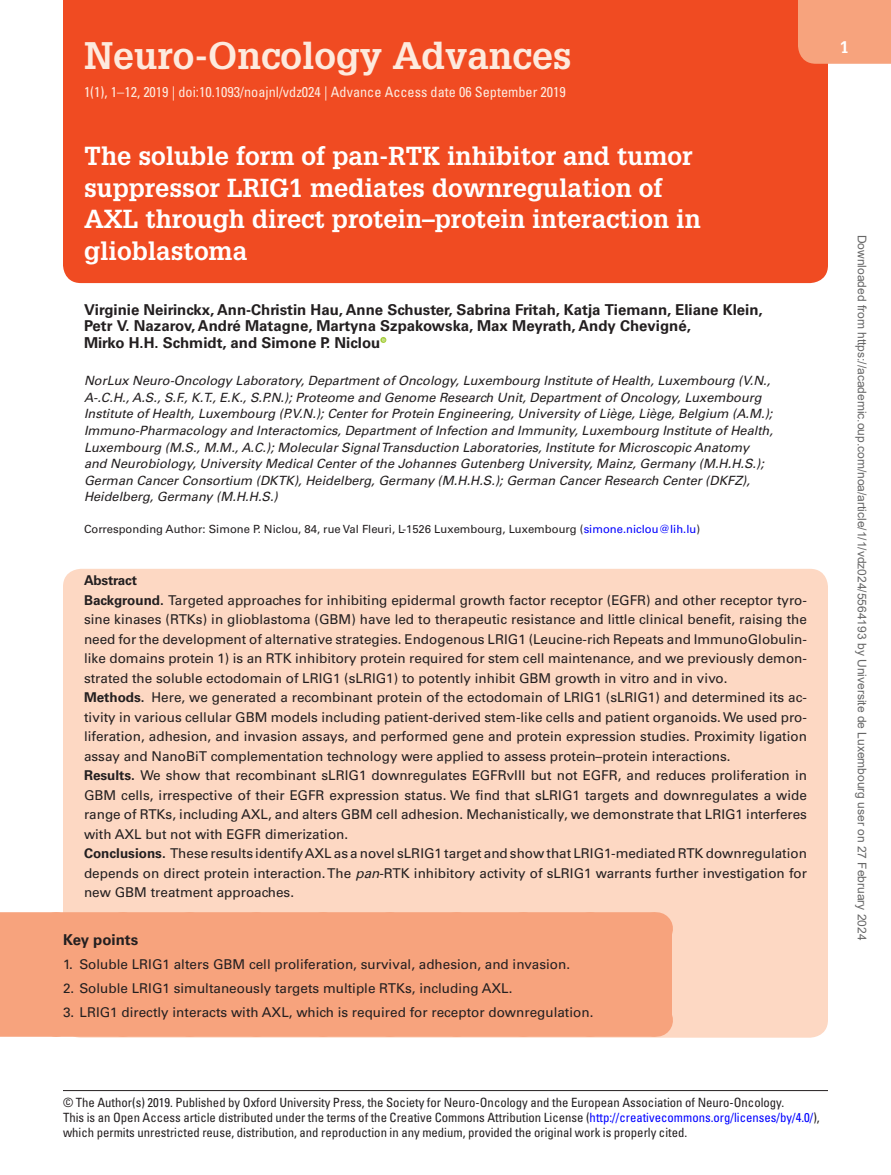
<style>
.page{position:relative;width:891px;height:1175px;background:#fff}
.page>*{position:absolute;margin:0;border:0;box-sizing:border-box;transform-origin:0 0}
.t1{font:700 37.5px "Glypha LT Std";color:#fdeade}
.t2{font:700 25.5px/31.5px "Glypha LT Std";color:#fff}
.t3{font:700 16.5px "Glypha LT Std";color:#fff}
.t4{font:700 15px/16.5px "Univers LT Std";color:#231f20}
.t5{font:condensed 14.25px "Univers LT Std";color:#fdeade}
.t6{font:13.5px/19.5px "Univers LT Std";color:#231f20}
.t7{font:italic 12.75px/16.5px "Univers LT Std";color:#231f20}
.t8{font:condensed 12.75px/15px "Univers LT Std";color:#231f20}
.t9{font:12px "Arial";color:#666}
.t10{font:11.25px "Univers LT Std";color:#231f20}
.s1{color:#00f}
.s2{font-weight:700}
.s3{font-style:italic}
</style>
<div class="page">
<div style="left:63px;top:0;width:765px;height:166px;background:#f04b22"></div>
<div style="left:798px;top:0;width:93px;height:64px;background:#f7a37d"></div>
<hr style="left:63px;top:1090px;width:765px;height:1px;background:#231f20">
<div style="left:63px;top:569px;width:765px;height:468px;background:#fdd8c3;border-radius:18px"></div>
<div style="left:0;top:929px;width:672px;height:35px;background:#f7a37d"></div>
<div style="left:0;top:912px;width:656px;height:33px;background:#f7a37d"></div>
<svg style="left:58px;top:912px;width:564px;height:1px"></svg>
<hr style="left:656px;top:912px;width:1px;height:33px;background:#f7a37d">
<div style="left:0;top:946px;width:672px;height:40px;background:#f7a37d"></div>
<div style="left:0;top:970px;width:672px;height:40px;background:#f7a37d"></div>
<div style="left:0;top:994px;width:672px;height:27px;background:#f7a37d"></div>
<div style="left:0;top:1003px;width:656px;height:33px;background:#f7a37d"></div>
<hr style="left:656px;top:1003px;width:1px;height:33px;background:#f7a37d">
<svg style="left:380px;top:337px;width:6px;height:6px"></svg>
<div style="left:63px;top:166px;width:765px;height:117px;background:#f04b22"></div>
<h1 class="t1" style="left:84px;top:32px;width:489px">Neuro-Oncology Advances</h1>
<p class="t5" style="left:84px;top:83px;width:483px">1(1), 1–12, 2019 | doi:10.1093/noajnl/vdz024 | Advance Access date 06 September 2019</p>
<h2 class="t2" style="left:84px;top:140px;width:618px">The soluble form of pan-RTK inhibitor and tumor suppressor LRIG1 mediates downregulation of AXL through direct protein–protein interaction in glioblastoma</h2>
<p class="t4" style="left:84px;top:301px;width:680px">Virginie Neirinckx, Ann-Christin Hau, Anne Schuster, Sabrina Fritah, Katja Tiemann, Eliane Klein,<br>Petr V. Nazarov, André Matagne, Martyna Szpakowska, Max Meyrath, Andy Chevigné,<br>Mirko H.H. Schmidt, and Simone P. Niclou</p>
<p class="t7" style="left:84px;top:373px;width:690px">NorLux Neuro-Oncology Laboratory, Department of Oncology, Luxembourg Institute of Health, Luxembourg (V.N., A-.C.H., A.S., S.F., K.T., E.K., S.P.N.); Proteome and Genome Research Unit, Department of Oncology, Luxembourg Institute of Health, Luxembourg (P.V.N.); Center for Protein Engineering, University of Liège, Liège, Belgium (A.M.); Immuno-Pharmacology and Interactomics, Department of Infection and Immunity, Luxembourg Institute of Health, Luxembourg (M.S., M.M., A.C.); Molecular Signal Transduction Laboratories, Institute for Microscopic Anatomy and Neurobiology, University Medical Center of the Johannes Gutenberg University, Mainz, Germany (M.H.H.S.); German Cancer Consortium (DKTK), Heidelberg, Germany (M.H.H.S.); German Cancer Research Center (DKFZ), Heidelberg, Germany (M.H.H.S.)</p>
<p class="t10" style="left:84px;top:522px;width:618px">Corresponding Author: Simone P. Niclou, 84, rue Val Fleuri, L-1526 Luxembourg, Luxembourg (<span class="s1">simone.niclou@lih.lu</span>)</p>
<p class="t6" style="left:84px;top:570px;width:725px"><span class="s2">Abstract<br>Background.</span> Targeted approaches for inhibiting epidermal growth factor receptor (EGFR) and other receptor tyro&shy;sine kinases (RTKs) in glioblastoma (GBM) have led to therapeutic resistance and little clinical benefit, raising the need for the development of alternative strategies. Endogenous LRIG1 (Leucine-rich Repeats and ImmunoGlobulin&shy;like domains protein 1) is an RTK inhibitory protein required for stem cell maintenance, and we previously demon&shy;strated the soluble ectodomain of LRIG1 (sLRIG1) to potently inhibit GBM growth in vitro and in vivo.<br><span class="s2">Methods.</span> Here, we generated a recombinant protein of the ectodomain of LRIG1 (sLRIG1) and determined its ac&shy;tivity in various cellular GBM models including patient-derived stem-like cells and patient organoids. We used pro&shy;liferation, adhesion, and invasion assays, and performed gene and protein expression studies. Proximity ligation assay and NanoBiT complementation technology were applied to assess protein–protein interactions.<br><span class="s2">Results.</span> We show that recombinant sLRIG1 downregulates EGFRvIII but not EGFR, and reduces proliferation in GBM cells, irrespective of their EGFR expression status. We find that sLRIG1 targets and downregulates a wide range of RTKs, including AXL, and alters GBM cell adhesion. Mechanistically, we demonstrate that LRIG1 interferes with AXL but not with EGFR dimerization.<br><span class="s2">Conclusions.</span> These results identify AXL as a novel sLRIG1 target and show that LRIG1-mediated RTK downregulation depends on direct protein interaction. The <span class="s3">pan</span>-RTK inhibitory activity of sLRIG1 warrants further investigation for new GBM treatment approaches.</p>
<p class="t4" style="left:63px;top:931px;width:77px">Key points</p>
<p class="t6" style="left:63px;top:954px;width:509px">1. Soluble LRIG1 alters GBM cell proliferation, survival, adhesion, and invasion.</p>
<p class="t6" style="left:63px;top:978px;width:451px">2. Soluble LRIG1 simultaneously targets multiple RTKs, including AXL.</p>
<p class="t6" style="left:63px;top:1002px;width:532px">3. LRIG1 directly interacts with AXL, which is required for receptor downregulation.</p>
<p class="t3" style="left:840px;top:37px;width:11px">1</p>
<p class="t9" style="left:866px;top:235px;width:707px;rotate:90deg">Downloaded from https://academic.oup.com/noa/article/1/1/vdz024/5564193 by Universite de Luxembourg user on 27 February 2024</p>
<p class="t8" style="left:63px;top:1095px;width:723px">© The Author(s) 2019. Published by Oxford University Press, the Society for Neuro-Oncology and the European Association of Neuro-Oncology.</p>
<p class="t8" style="left:63px;top:1110px;width:758px">This is an Open Access article distributed under the terms of the Creative Commons Attribution License (<span class="s1">http://creativecommons.org/licenses/by/4.0/</span>), which permits unrestricted reuse, distribution, and reproduction in any medium, provided the original work is properly cited.</p>
</div>
